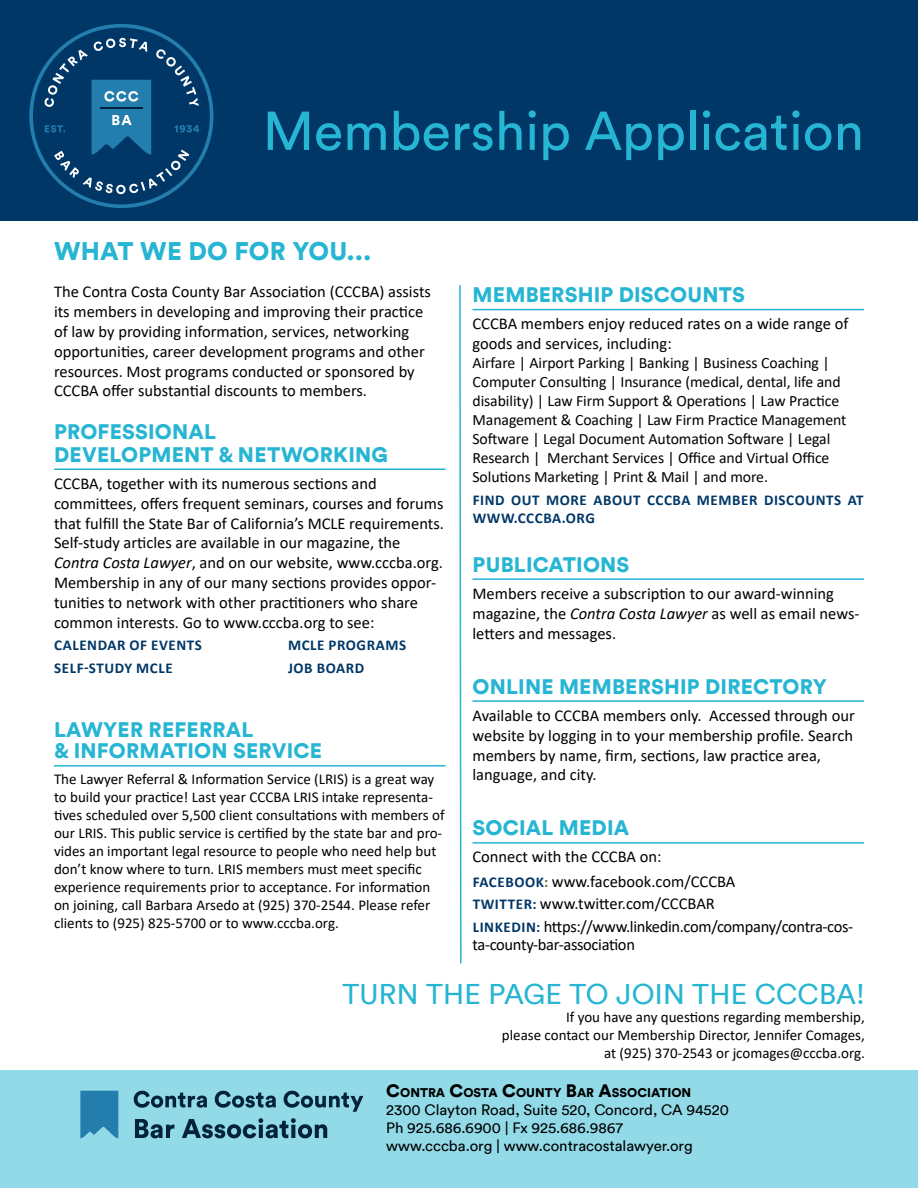
<style>
.page{position:relative;width:918px;height:1188px;background:#fff}
.page>*{position:absolute;margin:0;border:0;box-sizing:border-box;transform-origin:0 0}
.t1{font:54px "Circular";color:#26b5d2}
.t2{font:28.5px "Circular";letter-spacing:.01em;color:#26b5d2}
.t3{font:900 25.5px "Circular";letter-spacing:.01em;color:#26b5d2}
.t4{font:900 21px/22.5px "Circular";letter-spacing:.01em;color:#26b5d2}
.t5{font:16.5px/19.8px "Calibri";color:#000}
.t6{font:16.5px/22.5px "Calibri";letter-spacing:-.02em;color:#000}
.t7{font:15.75px/19px "Calibri";letter-spacing:-.005em;color:#000}
.t8{font:15px/18px "Calibri";color:#000}
.t9{font:15px/18px "Circular";color:#000}
.t10{font:700 15px/18px "Calibri";letter-spacing:.04em;color:#003767}
.t11{font:900 12.6px "Circular";color:#000}
.s1{font-style:italic}
.s2{font-weight:700;font-size:15px;color:#003767}
.s3{font-weight:700;font-size:15px;color:#4b721d}
.s4{font-size:18px}
</style>
<div class="page">
<div style="left:0;top:0;width:918px;height:220px;background:#003767"></div>
<div style="left:0;top:1071px;width:918px;height:117px;background:#92dae8"></div>
<hr style="left:54px;top:468px;width:392px;height:2px;background:#26b5d2">
<hr style="left:54px;top:765px;width:392px;height:2px;background:#26b5d2">
<hr style="left:472px;top:309px;width:392px;height:1px;background:#26b5d2">
<hr style="left:472px;top:578px;width:392px;height:2px;background:#26b5d2">
<hr style="left:472px;top:700px;width:392px;height:2px;background:#26b5d2">
<hr style="left:472px;top:842px;width:392px;height:2px;background:#26b5d2">
<svg style="left:459px;top:285px;width:3px;height:679px"></svg>
<svg style="left:80px;top:1091px;width:38px;height:47px;background:#2f87b3"></svg>
<svg style="left:135px;top:1119px;width:39px;height:19px"></svg>
<svg style="left:182px;top:1118px;width:145px;height:20px"></svg>
<svg style="left:134px;top:1091px;width:73px;height:17px"></svg>
<svg style="left:215px;top:1091px;width:61px;height:17px"></svg>
<svg style="left:284px;top:1091px;width:79px;height:21px"></svg>
<svg style="left:29px;top:24px;width:184px;height:184px"></svg>
<h1 class="t1" style="left:263px;top:98px;width:603px">Membership Application</h1>
<h3 class="t3" style="left:54px;top:234px;width:319px">WHAT WE DO FOR YOU...</h3>
<p class="t5" style="left:54px;top:282px;width:379px">The Contra Costa County Bar Association (CCCBA) assists its members in developing and improving their practice of law by providing information, services, networking opportunities, career development programs and other resources. Most programs conducted or sponsored by CCCBA offer substantial discounts to members.</p>
<p class="t4" style="left:54px;top:420px;width:335px">PROFESSIONAL<br>DEVELOPMENT &amp; NETWORKING</p>
<p class="t5" style="left:54px;top:473px;width:392px">CCCBA, together with its numerous sections and committees, offers frequent seminars, courses and forums that fulfill the State Bar of California’s MCLE requirements.<br>Self-study articles are available in our magazine, the <span class="s1">Contra Costa Lawyer</span>, and on our website, www.cccba.org.<br>Membership in any of our many sections provides oppor&shy;tunities to network with other practitioners who share common interests. Go to www.cccba.org to see:</p>
<p class="t10" style="left:54px;top:636px;width:149px">CALENDAR OF EVENTS</p>
<p class="t10" style="left:288px;top:636px;width:120px">MCLE PROGRAMS</p>
<p class="t10" style="left:54px;top:658px;width:120px">SELF-STUDY MCLE</p>
<p class="t10" style="left:288px;top:658px;width:78px">JOB BOARD</p>
<p class="t4" style="left:54px;top:719px;width:270px;line-height:21px">LAWYER REFERRAL<br>&amp; INFORMATION SERVICE</p>
<p class="t8" style="left:54px;top:769px;width:392px">The Lawyer Referral &amp; Information Service (LRIS) is a great way to build your practice! Last year CCCBA LRIS intake representa&shy;tives scheduled over 5,500 client consultations with members of our LRIS. This public service is certified by the state bar and pro&shy;vides an important legal resource to people who need help but don’t know where to turn. LRIS members must meet specific experience requirements prior to acceptance. For information on joining, call Barbara Arsedo at (925) 370-2544. Please refer clients to (925) 825-5700 or to www.cccba.org.</p>
<p class="t4" style="left:473px;top:283px;width:274px">MEMBERSHIP DISCOUNTS</p>
<p class="t5" style="left:472px;top:314px;width:378px">CCCBA members enjoy reduced rates on a wide range of goods and services, including:</p>
<p class="t7" style="left:472px;top:353px;width:376px">Airfare | Airport Parking | Banking | Business Coaching | Computer Consulting | Insurance (medical, dental, life and disability) | Law Firm Support &amp; Operations | Law Practice Management &amp; Coaching | Law Firm Practice Management Software | Legal Document Automation Software | Legal Research | Merchant Services | Office and Virtual Office Solutions Marketing | Print &amp; Mail | and more.</p>
<p class="t10" style="left:473px;top:491px;width:392px">FIND OUT MORE ABOUT CCCBA MEMBER DISCOUNTS AT<br>WWW.CCCBA.ORG</p>
<p class="t4" style="left:473px;top:553px;width:158px">PUBLICATIONS</p>
<p class="t5" style="left:472px;top:583px;width:389px">Members receive a subscription to our award-winning magazine, the <span class="s1">Contra Costa Lawyer</span> as well as email news&shy;letters and messages.</p>
<p class="t4" style="left:473px;top:674px;width:356px">ONLINE MEMBERSHIP DIRECTORY</p>
<p class="t5" style="left:472px;top:705px;width:384px">Available to CCCBA members only. Accessed through our website by logging in to your membership profile. Search members by name, firm, sections, law practice area, language, and city.</p>
<p class="t4" style="left:473px;top:816px;width:158px">SOCIAL MEDIA</p>
<p class="t5" style="left:472px;top:844px;width:265px;line-height:24.8px">Connect with the CCCBA on:<br><span class="s2">FACEBOOK</span><span class="s3">:</span> www.facebook.com/CCCBA</p>
<p class="t6" style="left:473px;top:892px;width:382px"><span class="s2">TWITTER:</span> www.twitter.com/CCCBAR<br><span class="s2">LINKEDIN:</span> https://www.linkedin.com/company/contra-cos-</p>
<p class="t6" style="left:472px;top:933px;width:164px">ta-county-bar-association</p>
<h2 class="t2" style="left:342px;top:976px;width:524px">TURN THE PAGE TO JOIN THE CCCBA!</h2>
<p class="t8" style="left:502px;top:1007px;width:365px;text-align:right">If you have any questions regarding membership,<br>please contact our Membership Director, Jennifer Comages, at (925) 370-2543 or jcomages@cccba.org.</p>
<p class="t11" style="left:386px;top:1084px;width:307px"><span class="s4">C</span>ONTRA <span class="s4">C</span>OSTA <span class="s4">C</span>OUNTY <span class="s4">B</span>AR <span class="s4">A</span>SSOCIATION</p>
<p class="t9" style="left:386px;top:1101px;width:344px">2300 Clayton Road, Suite 520, Concord, CA 94520<br>Ph 925.686.6900 | Fx 925.686.9867 www.cccba.org | www.contracostalawyer.org</p>
</div>
